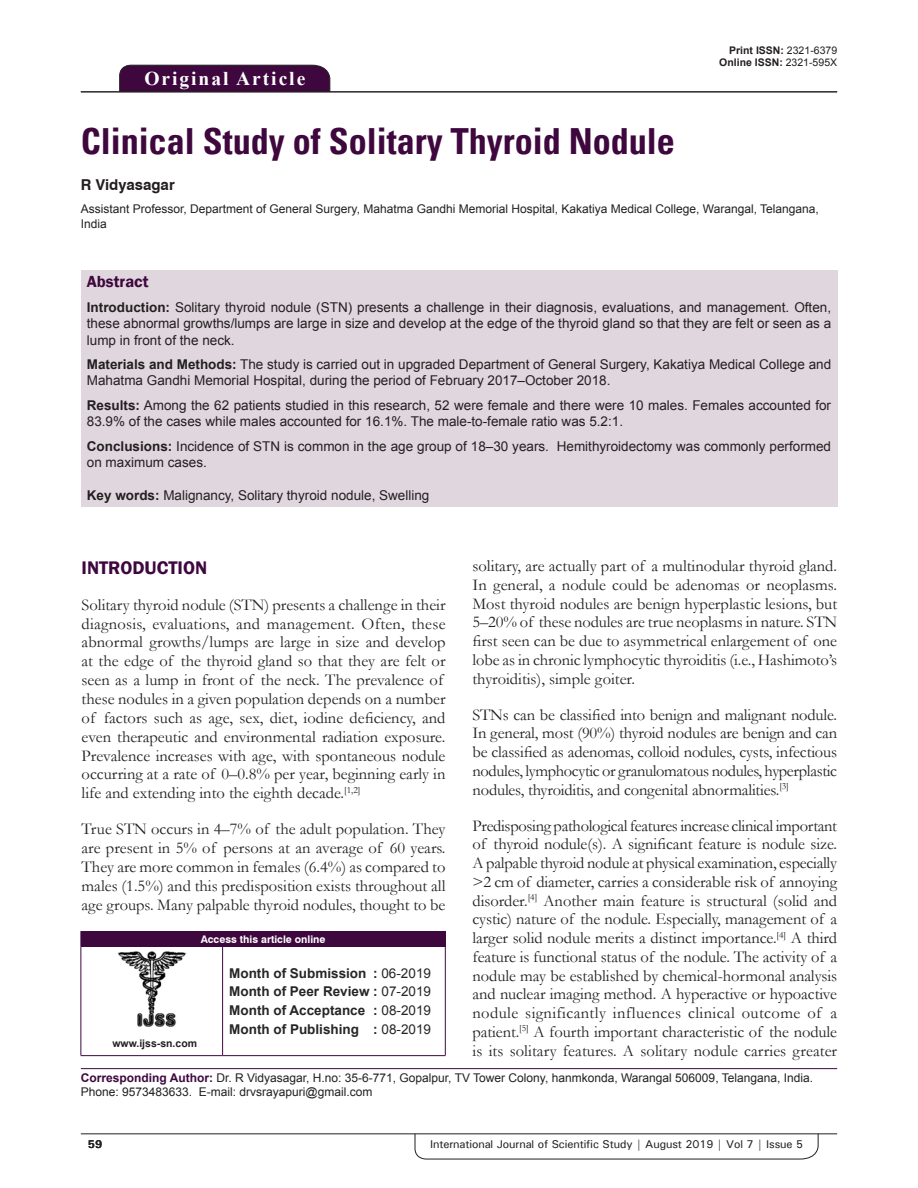
<style>
.page{position:relative;width:918px;height:1188px;background:#fff}
.page>*{position:absolute;margin:0;border:0;box-sizing:border-box;transform-origin:0 0}
.t1{font:700 condensed 36px "Univers";color:#3e083e}
.t2{font:700 19.5px "Times New Roman";letter-spacing:.1em;color:#fff}
.t3{font:600 18.75px "Franklin Gothic";color:#3e083e}
.t4{font:16.5px/18.8px "Garamond";color:#231f20;text-align:justify}
.t5{font:600 16.5px "Franklin Gothic";color:#3e083e}
.t6{font:700 15px "Swiss 721 BT";color:#231f20}
.t7{font:13.5px/16.2px "Arial";color:#231f20}
.t8{font:700 13.5px/18.8px "Arial";color:#282526;text-align:justify}
.t9{font:12px/14.4px "Arial";color:#231f20}
.t10{font:500 11.25px "Univers";letter-spacing:-.01em;color:#231f20}
.t11{font:700 11.25px "Univers";color:#231f20}
.t12{font:700 10.5px/12.6px "Arial";color:#231f20;text-align:right}
.t13{font:700 10.5px "Swiss 721 BT";color:#fff}
.s1{font-weight:400}
.s2{font-weight:700}
.s3{font-weight:700;color:#3e083e}
</style>
<div class="page">
<svg style="left:415px;top:1133px;width:404px;height:26px"></svg>
<hr style="left:81px;top:1134px;width:756px;height:1px;background:#231f20">
<div style="left:119px;top:65px;width:211px;height:26px;background:#3e083e"></div>
<hr style="left:81px;top:91px;width:756px;height:1px;background:#231f20">
<div style="left:81px;top:270px;width:756px;height:236px;background:#e0d7de"></div>
<div style="left:81px;top:931px;width:364px;height:15px;background:#3e083e"></div>
<svg style="left:445px;top:931px;width:1px;height:15px"></svg>
<hr style="left:81px;top:946px;width:142px;height:1px;background:#3e083e">
<hr style="left:81px;top:947px;width:1px;height:108px;background:#3e083e">
<hr style="left:223px;top:946px;width:223px;height:1px;background:#3e083e">
<hr style="left:222px;top:947px;width:1px;height:108px;background:#3e083e">
<hr style="left:445px;top:947px;width:1px;height:108px;background:#3e083e">
<hr style="left:223px;top:1055px;width:223px;height:1px;background:#3e083e">
<hr style="left:81px;top:1055px;width:142px;height:1px;background:#3e083e">
<img style="left:118px;top:951px;width:68px;height:76px">
<hr style="left:81px;top:1068px;width:756px;height:1px;background:#3e083e">
<p class="t2" style="left:144px;top:64px;width:162px">Original Article</p>
<p class="t12" style="left:719px;top:44px;width:119px">Print ISSN: <span class="s1">2321-6379<br></span>Online ISSN: <span class="s1">2321-595X</span></p>
<h1 class="t1" style="left:81px;top:119px;width:596px">Clinical Study of Solitary Thyroid Nodule</h1>
<p class="t6" style="left:81px;top:176px;width:95px">R Vidyasagar</p>
<p class="t9" style="left:81px;top:202px;width:740px">Assistant Professor, Department of General Surgery, Mahatma Gandhi Memorial Hospital, Kakatiya Medical College, Warangal, Telangana,<br>India</p>
<p class="t5" style="left:87px;top:272px;width:63px">Abstract</p>
<p class="t7" style="left:87px;top:299px;width:746px;text-align:justify"><span class="s2">Introduction:</span> Solitary thyroid nodule (STN) presents a challenge in their diagnosis, evaluations, and management. Often, these abnormal growths/lumps are large in size and develop at the edge of the thyroid gland so that they are felt or seen as a lump in front of the neck.</p>
<p class="t7" style="left:87px;top:357px;width:746px"><span class="s2">Materials and Methods:</span> The study is carried out in upgraded Department of General Surgery, Kakatiya Medical College and<br>Mahatma Gandhi Memorial Hospital, during the period of February 2017–October 2018.</p>
<p class="t7" style="left:87px;top:397px;width:746px"><span class="s2">Results:</span> Among the 62 patients studied in this research, 52 were female and there were 10 males. Females accounted for<br>83.9% of the cases while males accounted for 16.1%. The male-to-female ratio was 5.2:1.</p>
<p class="t7" style="left:87px;top:438px;width:746px"><span class="s2">Conclusions:</span> Incidence of STN is common in the age group of 18–30 years. Hemithyroidectomy was commonly performed on maximum cases.</p>
<p class="t7" style="left:87px;top:488px;width:344px"><span class="s2">Key words:</span> Malignancy, Solitary thyroid nodule, Swelling</p>
<p class="t4" style="left:472px;top:556px;width:366px">solitary, are actually part of a multinodular thyroid gland.<br>In general, a nodule could be adenomas or neoplasms.<br>Most thyroid nodules are benign hyperplastic lesions, but 5–20% of these nodules are true neoplasms in nature. STN first seen can be due to asymmetrical enlargement of one lobe as in chronic lymphocytic thyroiditis (i.e., Hashimoto’s thyroiditis), simple goiter.</p>
<p class="t4" style="left:472px;top:705px;width:366px">STNs can be classified into benign and malignant nodule.<br>In general, most (90%) thyroid nodules are benign and can be classified as adenomas, colloid nodules, cysts, infectious nodules, lymphocytic or granulomatous nodules, hyperplastic nodules, thyroiditis, and congenital abnormalities.<sup>[3]</sup></p>
<p class="t4" style="left:472px;top:816px;width:366px">Predisposing pathological features increase clinical important of thyroid nodule(s). A significant feature is nodule size.<br>A palpable thyroid nodule at physical examination, especially &gt;2 cm of diameter, carries a considerable risk of annoying disorder.<sup>[4]</sup> Another main feature is structural (solid and cystic) nature of the nodule. Especially, management of a larger solid nodule merits a distinct importance.<sup>[4]</sup> A third feature is functional status of the nodule. The activity of a nodule may be established by chemical-hormonal analysis and nuclear imaging method. A hyperactive or hypoactive nodule significantly influences clinical outcome of a patient.<sup>[5]</sup> A fourth important characteristic of the nodule is its solitary features. A solitary nodule carries greater</p>
<p class="t3" style="left:82px;top:556px;width:127px">INTRODUCTION</p>
<p class="t4" style="left:82px;top:595px;width:365px;text-align:left">Solitary thyroid nodule (STN) presents a challenge in their diagnosis, evaluations, and management. Often, these abnormal growths/lumps are large in size and develop at the edge of the thyroid gland so that they are felt or seen as a lump in front of the neck. The prevalence of these nodules in a given population depends on a number of factors such as age, sex, diet, iodine deficiency, and even therapeutic and environmental radiation exposure.<br>Prevalence increases with age, with spontaneous nodule occurring at a rate of 0–0.8% per year, beginning early in life and extending into the eighth decade.<sup>[1,2]</sup></p>
<p class="t4" style="left:82px;top:819px;width:365px">True STN occurs in 4–7% of the adult population. They are present in 5% of persons at an average of 60 years.<br>They are more common in females (6.4%) as compared to males (1.5%) and this predisposition exists throughout all age groups. Many palpable thyroid nodules, thought to be</p>
<p class="t13" style="left:201px;top:933px;width:126px">Access this article online</p>
<p class="t8" style="left:229px;top:964px;width:203px">Month of Submission : <span class="s1">06-2019<br></span>Month of Peer Review : <span class="s1">07-2019<br></span>Month of Acceptance : <span class="s1">08-2019<br></span>Month of Publishing : <span class="s1">08-2019</span></p>
<p class="t9" style="left:81px;top:1070px;width:734px"><span class="s3">Corresponding Author:</span> Dr. R Vidyasagar, H.no: 35-6-771, Gopalpur, TV Tower Colony, hanmkonda, Warangal 506009, Telangana, India.<br>Phone: 9573483633. E-mail: drvsrayapuri@gmail.com</p>
<p class="t12" style="left:112px;top:1037px;width:86px">www.ijss-sn.com</p>
<p class="t11" style="left:88px;top:1137px;width:16px">59</p>
<p class="t10" style="left:430px;top:1137px;width:375px">International Journal of Scientific Study | August 2019 | Vol 7 | Issue 5</p>
</div>
